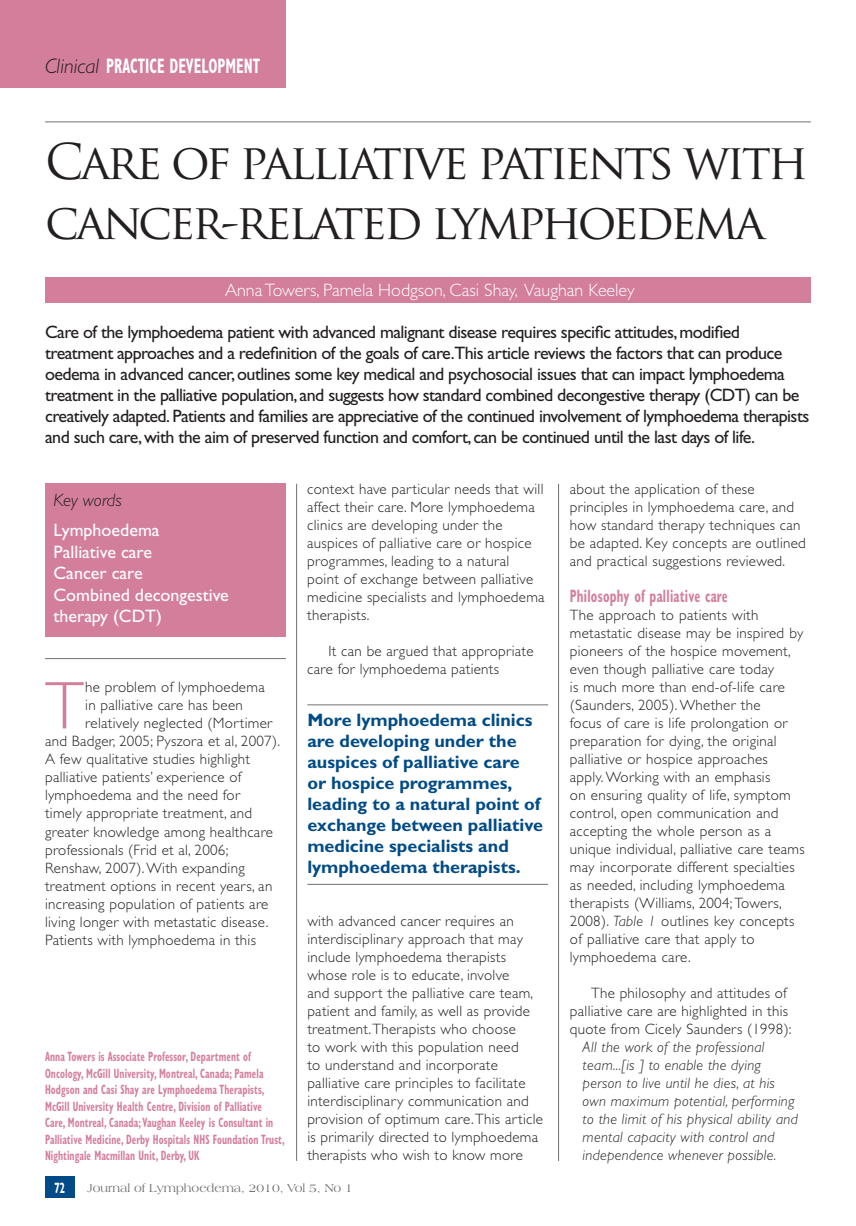
<style>
.page{position:relative;width:856px;height:1226px;background:#fff}
.page>*{position:absolute;margin:0;border:0;box-sizing:border-box;transform-origin:0 0}
.Drop_cap{font:300 67.8px "Gill Sans";color:#d37e9a}
.Article_Header{font:48px/60px "Trajan Pro";letter-spacing:-.07em;color:#231f20}
.t1{font:700 condensed 21px "Gill Sans";color:#fff;scale:.7 1}
.Abstract_body{font:18px/21px "Gill Sans";letter-spacing:-.03em;color:#231f20}
.Drop_cap-2{font:700 18px/21px "Gill Sans";color:#004b87}
.t2{font:18px/21.6px "Gill Sans";color:#fff}
.t3{font:300 18px "Gill Sans";color:#fff}
.A-head{font:700 condensed 18px "Gill Sans";letter-spacing:.02em;color:#d37e9a;scale:.7 1}
.t4{font:italic 300 18px "Gill Sans";color:#231f20}
.Body_text{font:300 15px/18px "Gill Sans";letter-spacing:.02em;color:#231f20}
.Drop_cap-3{font:300 15px/18px "Gill Sans";letter-spacing:.02em;color:#231f20}
.First_para{font:300 15px/18px "Gill Sans";letter-spacing:.02em;color:#231f20}
.Body_text-2{font:italic 300 15px/18px "Gill Sans";letter-spacing:.02em;color:#231f20}
.t5{font:700 condensed 15px "Gill Sans";color:#fff;scale:.7 1}
.Author_details{font:700 condensed 13.5px/16.5px "Gill Sans";letter-spacing:.01em;color:#d37e9a;scale:.7 1}
.t6{font:12px "Americana BT";color:#727172}
.s1{font-weight:300;font-style:italic;font-stretch:normal;color:#231f20}
.s2{font-style:italic}
</style>
<div class="page">
<hr style="left:296px;top:484px;width:1px;height:676px;background:#727172">
<hr style="left:558px;top:484px;width:1px;height:676px;background:#727172">
<hr style="left:45px;top:658px;width:241px;height:1px;background:#727172">
<div style="left:45px;top:277px;width:765px;height:26px;background:#d37e9a"></div>
<div style="left:45px;top:484px;width:241px;height:153px;background:#d37e9a"></div>
<hr style="left:45px;top:122px;width:765px;height:1px;background:#727172">
<div style="left:0;top:0;width:286px;height:88px;background:#d37e9a"></div>
<div style="left:45px;top:1176px;width:30px;height:21px;background:#004b87"></div>
<hr style="left:307px;top:704px;width:241px;height:1px;background:#727172">
<hr style="left:307px;top:884px;width:241px;height:1px;background:#727172">
<p class="t1" style="left:45px;top:54px;width:309px"><span class="s1">Clinical</span> PRACTICE DEVELOPMENT</p>
<p class="Article_Header" style="left:45px;top:132px;width:764px">CARE OF PALLIATIVE PATIENTS WITH<br>CANCER-RELATED LYMPHOEDEMA</p>
<p class="t3" style="left:225px;top:280px;width:411px">Anna Towers, Pamela Hodgson, Casi Shay, Vaughan Keeley</p>
<p class="Abstract_body" style="left:45px;top:321px;width:765px">Care of the lymphoedema patient with advanced malignant disease requires specific attitudes, modified treatment approaches and a redefinition of the goals of care.This article reviews the factors that can produce oedema in advanced cancer, outlines some key medical and psychosocial issues that can impact lymphoedema treatment in the palliative population, and suggests how standard combined decongestive therapy (CDT) can be creatively adapted. Patients and families are appreciative of the continued involvement of lymphoedema therapists and such care, with the aim of preserved function and comfort, can be continued until the last days of life.</p>
<p class="t4" style="left:54px;top:489px;width:70px">Key words</p>
<p class="t2" style="left:54px;top:519px;width:107px">Lymphoedema</p>
<p class="t2" style="left:54px;top:541px;width:100px">Palliative care</p>
<p class="t2" style="left:54px;top:562px;width:91px">Cancer care</p>
<p class="t2" style="left:54px;top:584px;width:177px">Combined decongestive therapy (CDT)</p>
<p class="Drop_cap" style="left:45px;top:667px;width:40px">T</p>
<p class="Drop_cap-3" style="left:85px;top:678px;width:181px">he problem of lymphoedema</p>
<p class="Drop_cap-3" style="left:85px;top:696px;width:159px">in palliative care has been</p>
<p class="Drop_cap-3" style="left:85px;top:714px;width:188px">relatively neglected (Mortimer</p>
<p class="Drop_cap-3" style="left:45px;top:732px;width:236px">and Badger, 2005; Pyszora et al, 2007).</p>
<p class="Drop_cap-3" style="left:45px;top:750px;width:206px">A few qualitative studies highlight</p>
<p class="Drop_cap-3" style="left:45px;top:768px;width:198px">palliative patients’ experience of</p>
<p class="Drop_cap-3" style="left:45px;top:786px;width:196px">lymphoedema and the need for</p>
<p class="Drop_cap-3" style="left:45px;top:804px;width:209px">timely appropriate treatment, and</p>
<p class="Drop_cap-3" style="left:45px;top:822px;width:229px">greater knowledge among healthcare</p>
<p class="Drop_cap-3" style="left:45px;top:840px;width:185px">professionals (Frid et al, 2006;</p>
<p class="Drop_cap-3" style="left:45px;top:858px;width:201px">Renshaw, 2007). With expanding</p>
<p class="Drop_cap-3" style="left:45px;top:876px;width:229px">treatment options in recent years, an</p>
<p class="Drop_cap-3" style="left:45px;top:894px;width:225px">increasing population of patients are</p>
<p class="Drop_cap-3" style="left:45px;top:912px;width:225px">living longer with metastatic disease.</p>
<p class="Drop_cap-3" style="left:45px;top:930px;width:212px">Patients with lymphoedema in this</p>
<p class="Author_details" style="left:45px;top:1048px;width:344px">Anna Towers is Associate Professor, Department of Oncology, McGill University, Montreal, Canada; Pamela Hodgson and Casi Shay are Lymphoedema Therapists, McGill University Health Centre, Division of Palliative Care, Montreal, Canada; Vaughan Keeley is Consultant in Palliative Medicine, Derby Hospitals NHS Foundation Trust, Nightingale Macmillan Unit, Derby, UK</p>
<p class="Drop_cap-3" style="left:307px;top:480px;width:239px">context have particular needs that will affect their care. More lymphoedema clinics are developing under the auspices of palliative care or hospice programmes, leading to a natural point of exchange between palliative medicine specialists and lymphoedema therapists.</p>
<p class="Body_text" style="left:307px;top:642px;width:228px;text-indent:21px">It can be argued that appropriate care for lymphoedema patients</p>
<p class="Drop_cap-2" style="left:307px;top:709px;width:237px">More lymphoedema clinics are developing under the auspices of palliative care<br>or hospice programmes, leading to a natural point of exchange between palliative medicine specialists and lymphoedema therapists.</p>
<p class="Body_text" style="left:307px;top:912px;width:237px">with advanced cancer requires an interdisciplinary approach that may include lymphoedema therapists whose role is to educate, involve<br>and support the palliative care team, patient and family, as well as provide treatment. Therapists who choose<br>to work with this population need<br>to understand and incorporate palliative care principles to facilitate interdisciplinary communication and provision of optimum care. This article is primarily directed to lymphoedema therapists who wish to know more</p>
<p class="t5" style="left:54px;top:1178px;width:17px">72</p>
<p class="t6" style="left:88px;top:1180px;width:267px">Journal of Lymphoedema, 2010, Vol 5, No 1</p>
<p class="Body_text" style="left:570px;top:479px;width:237px">about the application of these principles in lymphoedema care, and how standard therapy techniques can be adapted. Key concepts are outlined and practical suggestions reviewed.</p>
<p class="A-head" style="left:570px;top:585px;width:227px">Philosophy of palliative care</p>
<p class="First_para" style="left:570px;top:605px;width:236px">The approach to patients with metastatic disease may be inspired by pioneers of the hospice movement, even though palliative care today<br>is much more than end-of-life care (Saunders, 2005). Whether the<br>focus of care is life prolongation or preparation for dying, the original palliative or hospice approaches apply. Working with an emphasis<br>on ensuring quality of life, symptom control, open communication and accepting the whole person as a unique individual, palliative care teams may incorporate different specialties as needed, including lymphoedema therapists (Williams, 2004; Towers, 2008). <span class="s2">Table 1</span> outlines key concepts of palliative care that apply to lymphoedema care.</p>
<p class="Body_text" style="left:570px;top:983px;width:223px;text-indent:21px">The philosophy and attitudes of palliative care are highlighted in this quote from Cicely Saunders (1998):</p>
<p class="Body_text-2" style="left:582px;top:1038px;width:216px">All the work of the professional team...[is ] to enable the dying person to live until he dies, at his own maximum potential, performing to the limit of his physical ability and mental capacity with control and independence whenever possible.</p>
</div>
